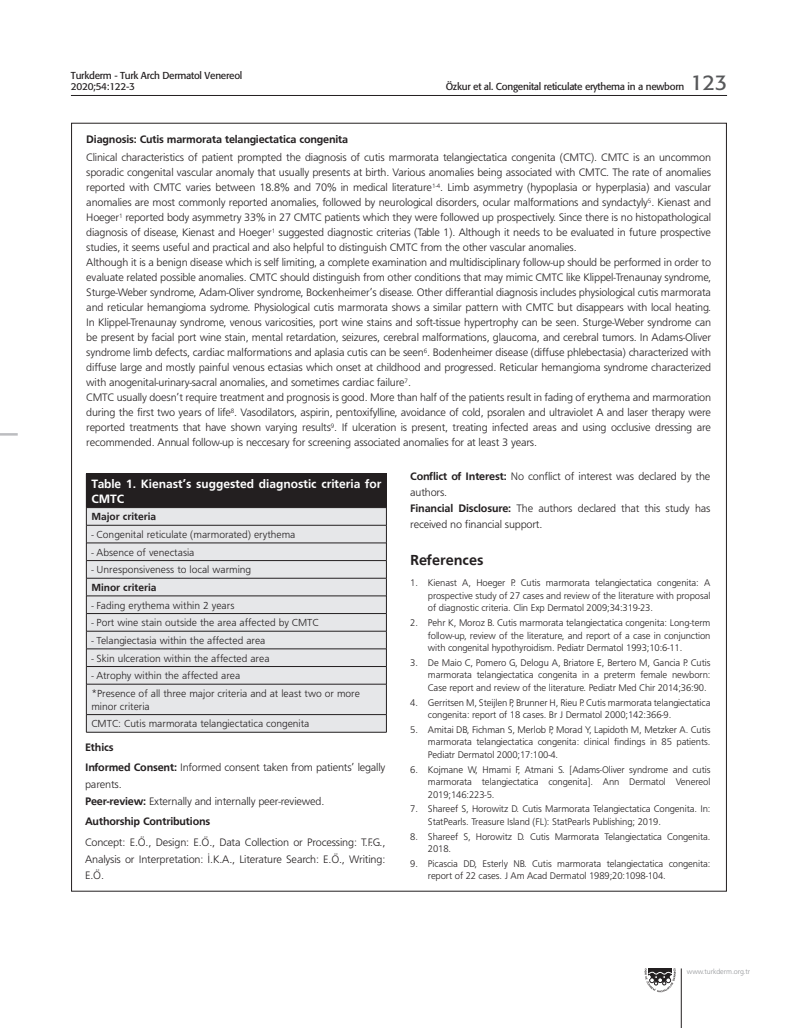
<style>
.page{position:relative;width:798px;height:1028px;background:#fff}
.page>*{position:absolute;margin:0;border:0;box-sizing:border-box;transform-origin:0 0}
.t1{font:21.25px "Formata Tr";color:#57585a}
.t2{font:15px "Frugal Bold Tr";color:#231f20}
.t3{font:12.5px/15px "Frugal Bold Tr";color:#fff}
.t4{font:11.25px/15px "Frugal Normal Tr";letter-spacing:-.015em;color:#231f20}
.t5{font:11.25px "Frugal Bold Tr";letter-spacing:-.015em;color:#231f20}
.t6{font:10.62px/17.6px "Frugal Normal Tr";color:#231f20}
.t7{font:10.62px "Frugal Bold Tr";color:#231f20}
.t8{font:10px/12.6px "Frugal Normal Tr";letter-spacing:-.01em;color:#231f20;text-align:justify}
.t9{font:10px/10.6px "Formata Tr";letter-spacing:-.025em;color:#231f20}
.t10{font:7.5px "Frugal Normal Tr";letter-spacing:-.01em;color:#939598}
.s1{font-family:"Frugal Bold Tr"}
</style>
<div class="page">
<svg style="left:644px;top:968px;width:31px;height:24px"></svg>
<hr style="left:680px;top:968px;width:1px;height:60px;background:#231f20">
<hr style="left:71px;top:95px;width:655px;height:1px;background:#231f20">
<svg style="left:0;top:433px;width:18px;height:2px"></svg>
<div style="left:86px;top:473px;width:300px;height:34px;background:#231f20"></div>
<div style="left:87px;top:508px;width:299px;height:224px;background:#e6e7e9"></div>
<hr style="left:86px;top:525px;width:300px;height:1px;background:#231f20">
<hr style="left:86px;top:542px;width:300px;height:1px;background:#231f20">
<hr style="left:86px;top:560px;width:300px;height:1px;background:#231f20">
<hr style="left:86px;top:578px;width:300px;height:1px;background:#231f20">
<hr style="left:86px;top:595px;width:300px;height:1px;background:#231f20">
<hr style="left:86px;top:613px;width:300px;height:1px;background:#231f20">
<hr style="left:86px;top:631px;width:300px;height:1px;background:#231f20">
<hr style="left:86px;top:648px;width:300px;height:1px;background:#231f20">
<hr style="left:86px;top:666px;width:300px;height:1px;background:#231f20">
<hr style="left:86px;top:684px;width:300px;height:1px;background:#231f20">
<hr style="left:86px;top:714px;width:300px;height:1px;background:#231f20">
<hr style="left:386px;top:474px;width:1px;height:33px;background:#231f20">
<hr style="left:86px;top:507px;width:300px;height:1px;background:#231f20">
<svg style="left:86px;top:508px;width:1px;height:176px"></svg>
<svg style="left:386px;top:507px;width:1px;height:177px"></svg>
<hr style="left:86px;top:684px;width:1px;height:30px;background:#231f20">
<hr style="left:386px;top:684px;width:1px;height:30px;background:#231f20">
<svg style="left:86px;top:714px;width:1px;height:18px"></svg>
<svg style="left:386px;top:714px;width:1px;height:18px"></svg>
<hr style="left:86px;top:732px;width:300px;height:1px;background:#231f20">
<p class="t9" style="left:71px;top:70px;width:173px">Turkderm - Turk Arch Dermatol Venereol<br>2020;54:122-3</p>
<p class="t9" style="left:445px;top:81px;width:240px">Özkur et al. Congenital reticulate erythema in a newborn</p>
<h1 class="t1" style="left:690px;top:70px;width:38px">123</h1>
<p class="t5" style="left:86px;top:132px;width:263px">Diagnosis: Cutis marmorata telangiectatica congenita</p>
<p class="t4" style="left:86px;top:150px;width:626px">Clinical characteristics of patient prompted the diagnosis of cutis marmorata telangiectatica congenita (CMTC). CMTC is an uncommon sporadic congenital vascular anomaly that usually presents at birth. Various anomalies being associated with CMTC. The rate of anomalies reported with CMTC varies between 18.8% and 70% in medical literature<sup>1-4</sup>. Limb asymmetry (hypoplasia or hyperplasia) and vascular anomalies are most commonly reported anomalies, followed by neurological disorders, ocular malformations and syndactyly<sup>5</sup>. Kienast and Hoeger<sup>1</sup> reported body asymmetry 33% in 27 CMTC patients which they were followed up prospectively. Since there is no histopathological diagnosis of disease, Kienast and Hoeger<sup>1</sup> suggested diagnostic criterias (Table 1). Although it needs to be evaluated in future prospective studies, it seems useful and practical and also helpful to distinguish CMTC from the other vascular anomalies.<br>Although it is a benign disease which is self limiting, a complete examination and multidisciplinary follow-up should be performed in order to evaluate related possible anomalies. CMTC should distinguish from other conditions that may mimic CMTC like Klippel-Trenaunay syndrome, Sturge-Weber syndrome, Adam-Oliver syndrome, Bockenheimer’s disease. Other differantial diagnosis includes physiological cutis marmorata and reticular hemangioma sydrome. Physiological cutis marmorata shows a similar pattern with CMTC but disappears with local heating.<br>In Klippel-Trenaunay syndrome, venous varicosities, port wine stains and soft-tissue hypertrophy can be seen. Sturge-Weber syndrome can be present by facial port wine stain, mental retardation, seizures, cerebral malformations, glaucoma, and cerebral tumors. In Adams-Oliver syndrome limb defects, cardiac malformations and aplasia cutis can be seen<sup>6</sup>. Bodenheimer disease (diffuse phlebectasia) characterized with diffuse large and mostly painful venous ectasias which onset at childhood and progressed. Reticular hemangioma syndrome characterized with anogenital-urinary-sacral anomalies, and sometimes cardiac failure<sup>7</sup>.<br>CMTC usually doesn’t require treatment and prognosis is good. More than half of the patients result in fading of erythema and marmoration during the first two years of life<sup>8</sup>. Vasodilators, aspirin, pentoxifylline, avoidance of cold, psoralen and ultraviolet A and laser therapy were reported treatments that have shown varying results<sup>9</sup>. If ulceration is present, treating infected areas and using occlusive dressing are recommended. Annual follow-up is neccesary for screening associated anomalies for at least 3 years.</p>
<p class="t3" style="left:91px;top:476px;width:291px">Table 1. Kienast’s suggested diagnostic criteria for<br>CMTC</p>
<p class="t7" style="left:91px;top:510px;width:66px">Major criteria</p>
<p class="t6" style="left:91px;top:525px;width:205px">- Congenital reticulate (marmorated) erythema</p>
<p class="t6" style="left:91px;top:543px;width:105px">- Absence of venectasia</p>
<p class="t6" style="left:91px;top:561px;width:161px">- Unresponsiveness to local warming</p>
<p class="t7" style="left:91px;top:581px;width:67px">Minor criteria</p>
<p class="t6" style="left:91px;top:596px;width:144px">- Fading erythema within 2 years</p>
<p class="t6" style="left:91px;top:614px;width:229px">- Port wine stain outside the area affected by CMTC</p>
<p class="t6" style="left:91px;top:631px;width:175px">- Telangiectasia within the affected area</p>
<p class="t6" style="left:91px;top:649px;width:180px">- Skin ulceration within the affected area</p>
<p class="t6" style="left:91px;top:666px;width:270px">- Atrophy within the affected area<br>*Presence of all three major criteria and at least two or more</p>
<p class="t6" style="left:91px;top:697px;width:219px">minor criteria<br>CMTC: Cutis marmorata telangiectatica congenita</p>
<p class="t5" style="left:85px;top:740px;width:30px">Ethics</p>
<p class="t4" style="left:85px;top:759px;width:302px;line-height:16.8px"><span class="s1">Informed Consent:</span> Informed consent taken from patients’ legally parents.<br><span class="s1">Peer-review:</span> Externally and internally peer-reviewed.</p>
<p class="t5" style="left:85px;top:815px;width:127px">Authorship Contributions</p>
<p class="t4" style="left:85px;top:833px;width:302px;line-height:16.8px;text-align:justify">Concept: E.Ö., Design: E.Ö., Data Collection or Processing: T.F.G., Analysis or Interpretation: İ.K.A., Literature Search: E.Ö., Writing:<br>E.Ö.</p>
<p class="t4" style="left:410px;top:468px;width:302px;line-height:16px"><span class="s1">Conflict of Interest:</span> No conflict of interest was declared by the authors.<br><span class="s1">Financial Disclosure:</span> The authors declared that this study has received no financial support.</p>
<h2 class="t2" style="left:410px;top:551px;width:75px">References</h2>
<p class="t8" style="left:428px;top:576px;width:284px;text-indent:-18px">1. Kienast A, Hoeger P. Cutis marmorata telangiectatica congenita: A prospective study of 27 cases and review of the literature with proposal of diagnostic criteria. Clin Exp Dermatol 2009;34:319-23.</p>
<p class="t8" style="left:428px;top:616px;width:284px;text-indent:-18px">2. Pehr K, Moroz B. Cutis marmorata telangiectatica congenita: Long-term follow-up, review of the literature, and report of a case in conjunction with congenital hypothyroidism. Pediatr Dermatol 1993;10:6-11.</p>
<p class="t8" style="left:428px;top:656px;width:284px;text-indent:-18px">3. De Maio C, Pomero G, Delogu A, Briatore E, Bertero M, Gancia P. Cutis marmorata telangiectatica congenita in a preterm female newborn:<br>Case report and review of the literature. Pediatr Med Chir 2014;36:90.</p>
<p class="t8" style="left:428px;top:696px;width:284px;text-indent:-18px">4. Gerritsen M, Steijlen P, Brunner H, Rieu P. Cutis marmorata telangiectatica congenita: report of 18 cases. Br J Dermatol 2000;142:366-9.</p>
<p class="t8" style="left:428px;top:723px;width:284px;text-indent:-18px">5. Amitai DB, Fichman S, Merlob P, Morad Y, Lapidoth M, Metzker A. Cutis marmorata telangiectatica congenita: clinical findings in 85 patients.<br>Pediatr Dermatol 2000;17:100-4.</p>
<p class="t8" style="left:428px;top:762px;width:284px;text-indent:-18px">6. Kojmane W, Hmami F, Atmani S. [Adams-Oliver syndrome and cutis marmorata telangiectatica congenita]. Ann Dermatol Venereol 2019;146:223-5.</p>
<p class="t8" style="left:428px;top:802px;width:284px;text-indent:-18px">7. Shareef S, Horowitz D. Cutis Marmorata Telangiectatica Congenita. In:<br>StatPearls. Treasure Island (FL): StatPearls Publishing; 2019.</p>
<p class="t8" style="left:428px;top:829px;width:284px;text-indent:-18px">8. Shareef S, Horowitz D. Cutis Marmorata Telangiectatica Congenita.<br>2018.</p>
<p class="t8" style="left:428px;top:857px;width:284px;text-indent:-18px">9. Picascia DD, Esterly NB. Cutis marmorata telangiectatica congenita: report of 22 cases. J Am Acad Dermatol 1989;20:1098-104.</p>
<p class="t10" style="left:686px;top:967px;width:65px">www.turkderm.org.tr</p>
</div>
